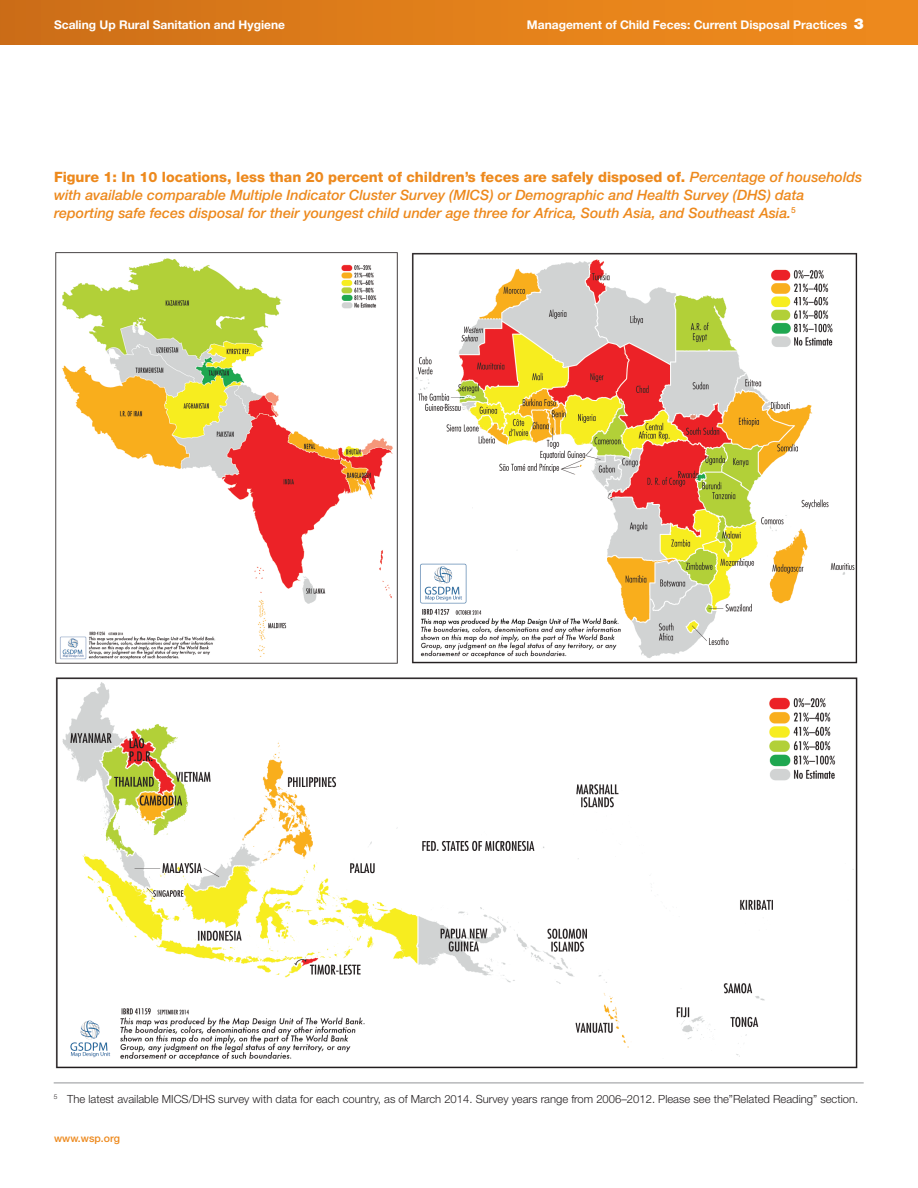
<style>
.page{position:relative;width:918px;height:1188px;background:#fff}
.page>*{position:absolute;margin:0;border:0;box-sizing:border-box;transform-origin:0 0}
.t1{font:italic 500 14.25px/18px "Helvetica Neue";color:#ed891d}
.t2{font:700 12px "Helvetica Neue";color:#fff}
.t3{font:300 11.25px "Helvetica Neue";color:#231f20}
.t4{font:500 10.5px "Helvetica Neue";color:#ed891d}
.s1{font-weight:900;font-size:15px}
.s2{font-weight:800;font-style:normal}
</style>
<div class="page">
<div style="left:0;top:0;width:918px;height:45px;background:linear-gradient(to right,#ce6f18,#f28d1d)"></div>
<img style="left:55px;top:252px;width:343px;height:412px">
<img style="left:411px;top:252px;width:447px;height:412px">
<img style="left:55px;top:677px;width:803px;height:392px">
<hr style="left:54px;top:1083px;width:810px;height:1px;background:#939598">
<p class="t2" style="left:54px;top:17px;width:233px">Scaling Up Rural Sanitation and Hygiene</p>
<p class="t2" style="left:527px;top:17px;width:339px">Management of Child Feces: Current Disposal Practices <span class="s1">3</span></p>
<p class="t1" style="left:54px;top:168px;width:810px"><span class="s2">Figure 1: In 10 locations, less than 20 percent of children’s feces are safely disposed of.</span> Percentage of households with available comparable Multiple Indicator Cluster Survey (MICS) or Demographic and Health Survey (DHS) data reporting safe feces disposal for their youngest child under age three for Africa, South Asia, and Southeast Asia.<sup>5</sup></p>
<p class="t3" style="left:54px;top:1092px;width:806px"><sup>5</sup> The latest available MICS/DHS survey with data for each country, as of March 2014. Survey years range from 2006–2012. Please see the”Related Reading” section.</p>
<p class="t4" style="left:54px;top:1132px;width:67px">www.wsp.org</p>
</div>
